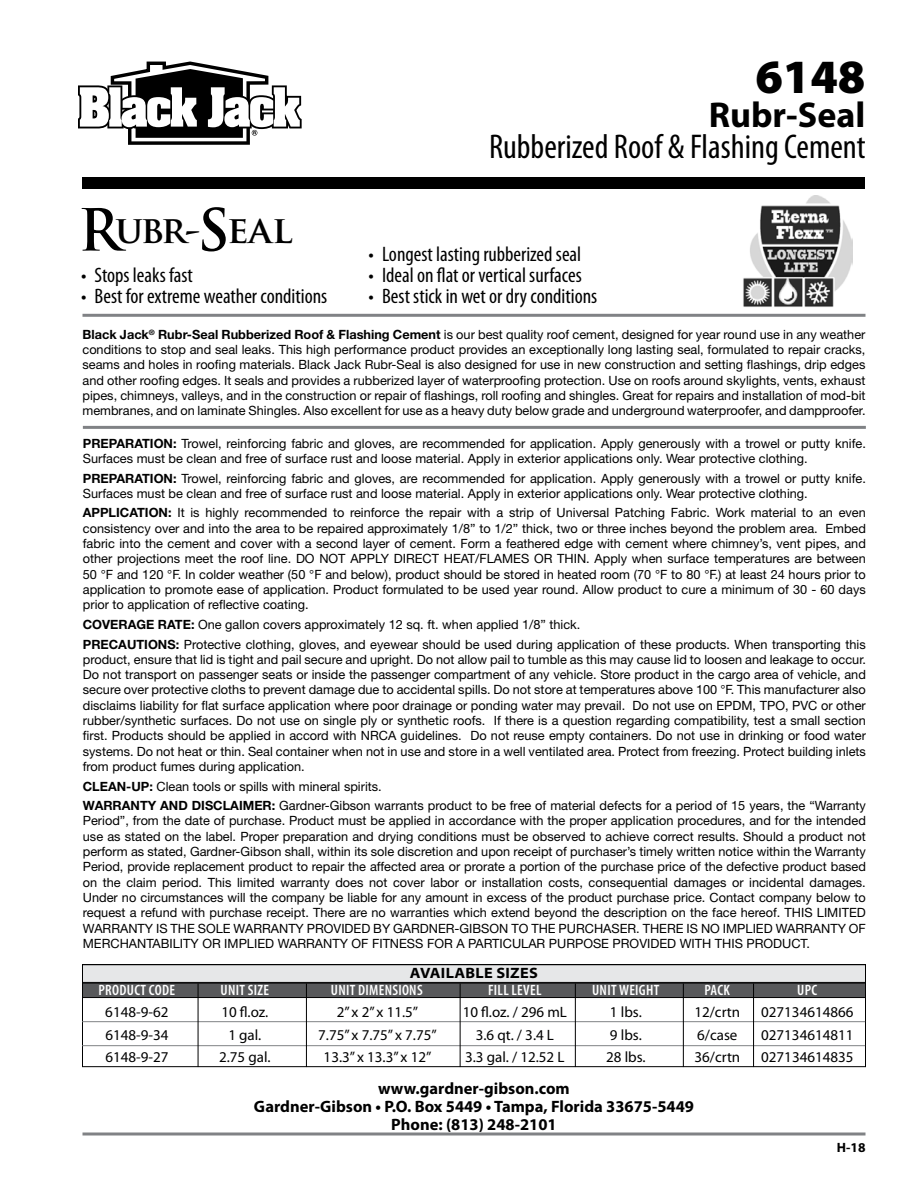
<style>
.page{position:relative;width:918px;height:1188px;background:#fff}
.page>*{position:absolute;margin:0;border:0;box-sizing:border-box;transform-origin:0 0}
.t1{font:900 48px "Myriad Pro";color:#000}
.t2{font:700 37.2px "Trajan Pro";letter-spacing:-.035em;color:#000}
.t3{font:700 36px "Myriad Pro";color:#000}
.t4{font:condensed 34.5px "Myriad Pro";color:#000}
.t5{font:condensed 21px "Myriad Pro";color:#000}
.t6{font:700 16.5px/18px "Myriad Pro";color:#000;text-align:center}
.t7{font:15px "Myriad Pro";color:#000}
.t8{font:600 condensed 15px "Myriad Pro";letter-spacing:.02em;color:#fff}
.t9{font:700 semi-expanded 15px "Myriad Pro";letter-spacing:.02em;color:#000}
.t10{font:700 13.5px "Myriad Pro";color:#000}
.t11{font:12.75px/15.3px "Helvetica Neue LT Std";color:#000}
.s1{font-size:56.55px}
.s2{font-weight:700}
</style>
<div class="page">
<div style="left:82px;top:177px;width:784px;height:12px;background:#000"></div>
<svg style="left:78px;top:62px;width:224px;height:83px"></svg>
<svg style="left:82px;top:1132px;width:784px;height:4px;background:#9fa1a3"></svg>
<div style="left:82px;top:983px;width:784px;height:15px;background:#58595b;border:1px solid #000"></div>
<div style="left:82px;top:964px;width:784px;height:19px;background:#e6e7e8;border:1px solid #000"></div>
<div style="left:82px;top:964px;width:784px;height:103px;border:1px solid #000"></div>
<hr style="left:82px;top:1021px;width:783px;height:1px;background:#808285">
<hr style="left:82px;top:1045px;width:783px;height:1px;background:#808285">
<hr style="left:198px;top:984px;width:1px;height:83px;background:#000">
<hr style="left:306px;top:984px;width:1px;height:83px;background:#000">
<hr style="left:460px;top:984px;width:1px;height:83px;background:#000">
<hr style="left:575px;top:984px;width:1px;height:83px;background:#000">
<hr style="left:683px;top:984px;width:1px;height:83px;background:#000">
<hr style="left:753px;top:984px;width:1px;height:83px;background:#000">
<hr style="left:83px;top:426px;width:783px;height:3px;background:#808285">
<hr style="left:82px;top:314px;width:784px;height:3px;background:#808285">
<img style="left:743px;top:195px;width:110px;height:112px">
<h1 class="t1" style="left:755px;top:44px;width:112px">6148</h1>
<h2 class="t2" style="left:78px;top:206px;width:216px"><span class="s1">R</span>ubr-<span class="s1">S</span>eal</h2>
<h3 class="t5" style="left:81px;top:262px;width:113px">• Stops leaks fast</h3>
<h3 class="t5" style="left:81px;top:283px;width:248px">• Best for extreme weather conditions</h3>
<h3 class="t3" style="left:709px;top:92px;width:158px">Rubr-Seal</h3>
<h3 class="t4" style="left:489px;top:126px;width:378px">Rubberized Roof &amp; Flashing Cement</h3>
<h3 class="t5" style="left:369px;top:241px;width:214px">• Longest lasting rubberized seal</h3>
<h3 class="t5" style="left:369px;top:262px;width:215px">• Ideal on flat or vertical surfaces</h3>
<h3 class="t5" style="left:369px;top:283px;width:230px">• Best stick in wet or dry conditions</h3>
<p class="t11" style="left:82px;top:326px;width:785px;text-align:justify"><span class="s2">Black Jack</span><sup>®</sup> <span class="s2">Rubr-Seal Rubberized Roof &amp; Flashing Cement</span> is our best quality roof cement, designed for year round use in any weather conditions to stop and seal leaks. This high performance product provides an exceptionally long lasting seal, formulated to repair cracks, seams and holes in roofing materials. Black Jack Rubr-Seal is also designed for use in new construction and setting flashings, drip edges and other roofing edges. It seals and provides a rubberized layer of waterproofing protection. Use on roofs around skylights, vents, exhaust pipes, chimneys, valleys, and in the construction or repair of flashings, roll roofing and shingles. Great for repairs and installation of mod-bit membranes, and on laminate Shingles. Also excellent for use as a heavy duty below grade and underground waterproofer, and dampproofer.</p>
<p class="t11" style="left:83px;top:435px;width:785px"><span class="s2">PREPARATION:</span> Trowel, reinforcing fabric and gloves, are recommended for application. Apply generously with a trowel or putty knife.<br>Surfaces must be clean and free of surface rust and loose material. Apply in exterior applications only. Wear protective clothing.</p>
<p class="t11" style="left:83px;top:470px;width:785px"><span class="s2">PREPARATION:</span> Trowel, reinforcing fabric and gloves, are recommended for application. Apply generously with a trowel or putty knife.<br>Surfaces must be clean and free of surface rust and loose material. Apply in exterior applications only. Wear protective clothing.</p>
<p class="t11" style="left:83px;top:505px;width:785px;text-align:justify"><span class="s2">APPLICATION:</span> It is highly recommended to reinforce the repair with a strip of Universal Patching Fabric. Work material to an even consistency over and into the area to be repaired approximately 1/8” to 1/2” thick, two or three inches beyond the problem area. Embed fabric into the cement and cover with a second layer of cement. Form a feathered edge with cement where chimney’s, vent pipes, and other projections meet the roof line. DO NOT APPLY DIRECT HEAT/FLAMES OR THIN. Apply when surface temperatures are between 50 °F and 120 °F. In colder weather (50 °F and below), product should be stored in heated room (70 °F to 80 °F.) at least 24 hours prior to application to promote ease of application. Product formulated to be used year round. Allow product to cure a minimum of 30 - 60 days prior to application of reflective coating.</p>
<p class="t11" style="left:83px;top:614px;width:784px;line-height:19.6px"><span class="s2">COVERAGE RATE:</span> One gallon covers approximately 12 sq. ft. when applied 1/8” thick.<br><span class="s2">PRECAUTIONS:</span> Protective clothing, gloves, and eyewear should be used during application of these products. When transporting this</p>
<p class="t11" style="left:83px;top:651px;width:785px;text-align:justify">product, ensure that lid is tight and pail secure and upright. Do not allow pail to tumble as this may cause lid to loosen and leakage to occur.<br>Do not transport on passenger seats or inside the passenger compartment of any vehicle. Store product in the cargo area of vehicle, and secure over protective cloths to prevent damage due to accidental spills. Do not store at temperatures above 100 °F. This manufacturer also disclaims liability for flat surface application where poor drainage or ponding water may prevail. Do not use on EPDM, TPO, PVC or other rubber/synthetic surfaces. Do not use on single ply or synthetic roofs. If there is a question regarding compatibility, test a small section first. Products should be applied in accord with NRCA guidelines. Do not reuse empty containers. Do not use in drinking or food water systems. Do not heat or thin. Seal container when not in use and store in a well ventilated area. Protect from freezing. Protect building inlets from product fumes during application.</p>
<p class="t11" style="left:83px;top:776px;width:784px;line-height:19.6px"><span class="s2">CLEAN-UP:</span> Clean tools or spills with mineral spirits.<br><span class="s2">WARRANTY AND DISCLAIMER:</span> Gardner-Gibson warrants product to be free of material defects for a period of 15 years, the “Warranty</p>
<p class="t11" style="left:83px;top:813px;width:785px;text-align:justify">Period”, from the date of purchase. Product must be applied in accordance with the proper application procedures, and for the intended use as stated on the label. Proper preparation and drying conditions must be observed to achieve correct results. Should a product not perform as stated, Gardner-Gibson shall, within its sole discretion and upon receipt of purchaser’s timely written notice within the Warranty Period, provide replacement product to repair the affected area or prorate a portion of the purchase price of the defective product based on the claim period. This limited warranty does not cover labor or installation costs, consequential damages or incidental damages.<br>Under no circumstances will the company be liable for any amount in excess of the product purchase price. Contact company below to request a refund with purchase receipt. There are no warranties which extend beyond the description on the face hereof. THIS LIMITED WARRANTY IS THE SOLE WARRANTY PROVIDED BY GARDNER-GIBSON TO THE PURCHASER. THERE IS NO IMPLIED WARRANTY OF MERCHANTABILITY OR IMPLIED WARRANTY OF FITNESS FOR A PARTICULAR PURPOSE PROVIDED WITH THIS PRODUCT.</p>
<p class="t9" style="left:410px;top:964px;width:130px">AVAILABLE SIZES</p>
<p class="t8" style="left:98px;top:981px;width:78px">PRODUCT CODE</p>
<p class="t8" style="left:221px;top:981px;width:50px">UNIT SIZE</p>
<p class="t8" style="left:331px;top:981px;width:93px">UNIT DIMENSIONS</p>
<p class="t8" style="left:488px;top:981px;width:55px">FILL LEVEL</p>
<p class="t8" style="left:592px;top:981px;width:69px">UNIT WEIGHT</p>
<p class="t8" style="left:705px;top:981px;width:27px">PACK</p>
<p class="t8" style="left:797px;top:981px;width:22px">UPC</p>
<p class="t7" style="left:105px;top:1003px;width:65px">6148-9-62</p>
<p class="t7" style="left:221px;top:1003px;width:49px">10 fl.oz.</p>
<p class="t7" style="left:337px;top:1003px;width:83px">2” x 2” x 11.5”</p>
<p class="t7" style="left:463px;top:1003px;width:106px">10 fl.oz. / 296 mL</p>
<p class="t7" style="left:610px;top:1003px;width:33px">1 lbs.</p>
<p class="t7" style="left:694px;top:1003px;width:47px">12/crtn</p>
<p class="t7" style="left:761px;top:1003px;width:94px">027134614866</p>
<p class="t7" style="left:105px;top:1026px;width:65px">6148-9-34</p>
<p class="t7" style="left:228px;top:1026px;width:34px">1 gal.</p>
<p class="t7" style="left:318px;top:1026px;width:120px">7.75” x 7.75” x 7.75”</p>
<p class="t7" style="left:476px;top:1026px;width:80px">3.6 qt. / 3.4 L</p>
<p class="t7" style="left:610px;top:1026px;width:33px">9 lbs.</p>
<p class="t7" style="left:697px;top:1026px;width:42px">6/case</p>
<p class="t7" style="left:761px;top:1026px;width:94px">027134614811</p>
<p class="t7" style="left:105px;top:1048px;width:65px">6148-9-27</p>
<p class="t7" style="left:219px;top:1048px;width:53px">2.75 gal.</p>
<p class="t7" style="left:324px;top:1048px;width:109px">13.3” x 13.3” x 12”</p>
<p class="t7" style="left:465px;top:1048px;width:101px">3.3 gal. / 12.52 L</p>
<p class="t7" style="left:606px;top:1048px;width:41px">28 lbs.</p>
<p class="t7" style="left:694px;top:1048px;width:47px">36/crtn</p>
<p class="t7" style="left:761px;top:1048px;width:94px">027134614835</p>
<p class="t6" style="left:254px;top:1079px;width:442px">www.gardner-gibson.com<br>Gardner-Gibson • P.O. Box 5449 • Tampa, Florida 33675-5449<br>Phone: (813) 248-2101</p>
<p class="t10" style="left:837px;top:1138px;width:30px">H-18</p>
</div>
